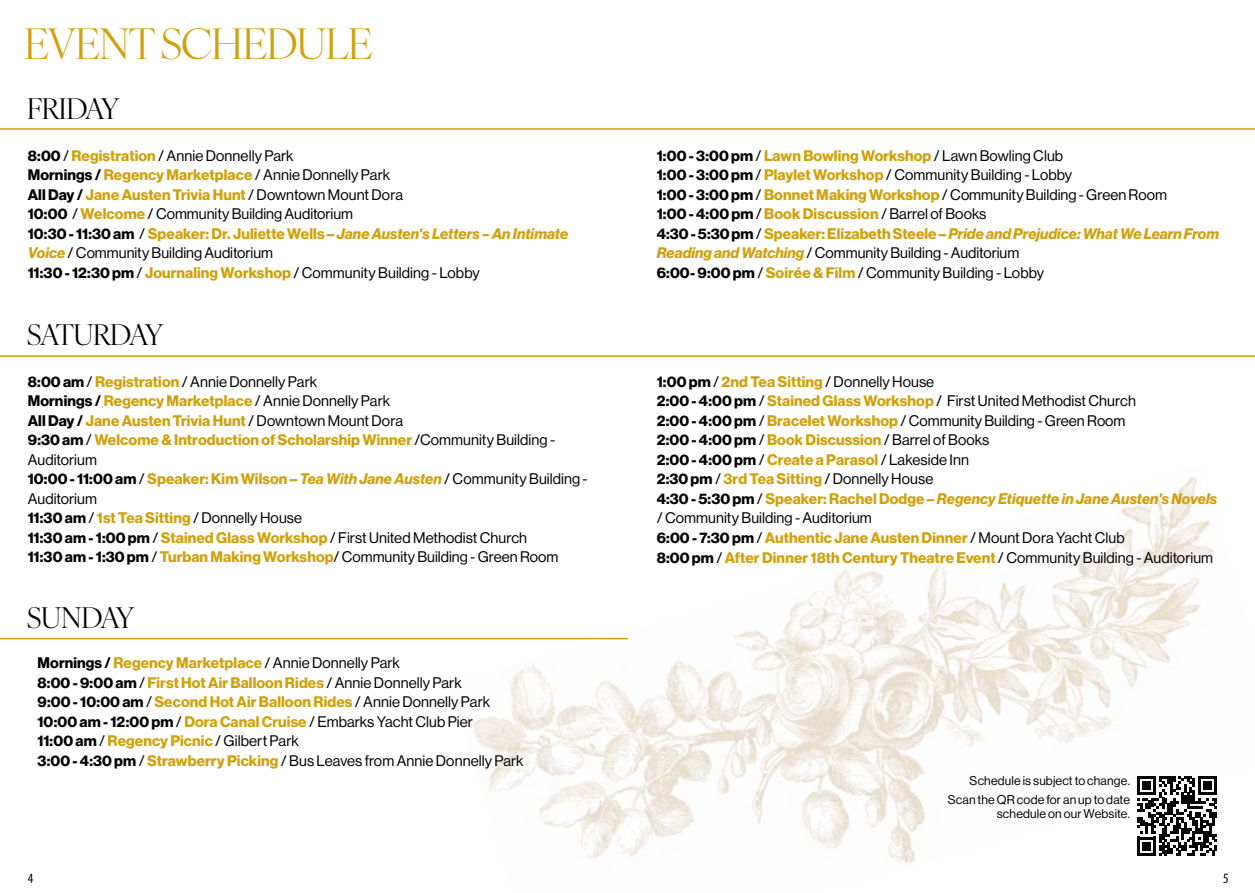
<style>
.page{position:relative;width:1255px;height:893px;background:#fff}
.page>*{position:absolute;margin:0;border:0;box-sizing:border-box;transform-origin:0 0}
.t1{font:42px "Ivy Ora Display";letter-spacing:-.03em;color:#cfa10c}
.t2{font:28.5px "Ivy Ora Display";letter-spacing:-.03em;color:#000}
.t3{font:28.5px "Ivy Ora Display";letter-spacing:-.05em;color:#000}
.t4{font:15px/19.5px "N Haas Grotesk DS Pro 55 Rg";letter-spacing:.005em;color:#000}
.t5{font:15px/19.5px "N Haas Grotesk DS Pro 75 Bd";letter-spacing:.01em;color:#cfa10c}
.t6{font:15px "N Haas Grotesk DS Pro 76 Bd It";letter-spacing:.005em;color:#cfa10c}
.t7{font:condensed 14.25px "Myriad Pro";color:#000}
.t8{font:12.45px/19.4px "N Haas Grotesk DS Pro 55 Rg";letter-spacing:.015em;color:#000;text-align:right}
.s1{font-family:"N Haas Grotesk DS Pro 75 Bd"}
.s2{font-family:"N Haas Grotesk DS Pro 75 Bd";color:#cfa10c}
.s3{color:#000}
.s4{font-family:"N Haas Grotesk DS Pro 55 Rg";color:#000}
.s5{font-family:"N Haas Grotesk DS Pro 75 Bd";color:#000}
.s6{font-family:"N Haas Grotesk DS Pro 76 Bd It";color:#cfa10c}
</style>
<div class="page">
<img style="left:450px;top:477px;width:764px;height:387px">
<svg style="left:1136px;top:776px;width:81px;height:80px"></svg>
<hr style="left:0;top:128px;width:1254px;height:2px;background:#cfa10c">
<hr style="left:0;top:355px;width:1254px;height:2px;background:#cfa10c">
<hr style="left:0;top:638px;width:628px;height:1px;background:#cfa10c">
<h1 class="t1" style="left:24px;top:12px;width:350px">EVENT SCHEDULE</h1>
<h2 class="t2" style="left:27px;top:87px;width:94px">FRIDAY</h2>
<p class="t4" style="left:28px;top:146px;width:267px"><span class="s1">8:00</span> / <span class="s2">Registration</span> / Annie Donnelly Park</p>
<p class="t5" style="left:28px;top:165px;width:377px"><span class="s3">Mornings /</span> Regency Marketplace <span class="s4">/ Annie Donnelly Park<br></span><span class="s3">All Day /</span> Jane Austen Trivia Hunt <span class="s4">/ Downtown Mount Dora</span></p>
<p class="t4" style="left:28px;top:204px;width:327px"><span class="s1">10:00</span> / <span class="s2">Welcome</span> / Community Building Auditorium</p>
<p class="t6" style="left:28px;top:225px;width:542px"><span class="s5">10:30 - 11:30 am</span> <span class="s4">/</span> <span class="s1">Speaker: Dr. Juliette Wells –</span> Jane Austen's Letters – An Intimate</p>
<p class="t4" style="left:28px;top:243px;width:453px"><span class="s6">Voice</span> / Community Building Auditorium<br><span class="s1">11:30 - 12:30 pm</span> / <span class="s2">Journaling Workshop</span> / Community Building - Lobby</p>
<h2 class="t3" style="left:27px;top:313px;width:138px">SATURDAY</h2>
<p class="t4" style="left:28px;top:372px;width:291px"><span class="s1">8:00 am</span> / <span class="s2">Registration</span> / Annie Donnelly Park</p>
<p class="t5" style="left:28px;top:391px;width:529px"><span class="s3">Mornings /</span> Regency Marketplace <span class="s4">/ Annie Donnelly Park<br></span><span class="s3">All Day /</span> Jane Austen Trivia Hunt <span class="s4">/ Downtown Mount Dora<br></span><span class="s3">9:30 am</span> <span class="s4">/</span> Welcome &amp; Introduction of Scholarship Winner <span class="s4">/Community Building -</span></p>
<p class="t4" style="left:28px;top:450px;width:561px">Auditorium<br><span class="s1">10:00 - 11:00 am</span> / <span class="s2">Speaker: Kim Wilson –</span> <span class="s6">Tea With Jane Austen</span> / Community Building - Auditorium<br><span class="s1">11:30 am</span> / <span class="s2">1st Tea Sitting</span> / Donnelly House<br><span class="s1">11:30 am - 1:00 pm</span> / <span class="s2">Stained Glass Workshop</span> / First United Methodist Church<br><span class="s1">11:30 am - 1:30 pm</span> / <span class="s2">Turban Making Workshop</span>/ Community Building - Green Room</p>
<h2 class="t2" style="left:27px;top:596px;width:109px">SUNDAY</h2>
<p class="t5" style="left:37px;top:653px;width:454px"><span class="s3">Mornings /</span> Regency Marketplace <span class="s4">/ Annie Donnelly Park<br></span><span class="s3">8:00 - 9:00 am</span> <span class="s4">/</span> First Hot Air Balloon Rides <span class="s4">/ Annie Donnelly Park<br></span><span class="s3">9:00 - 10:00 am</span> <span class="s4">/</span> Second Hot Air Balloon Rides <span class="s4">/ Annie Donnelly Park</span></p>
<p class="t4" style="left:37px;top:712px;width:487px"><span class="s1">10:00 am - 12:00 pm</span> / <span class="s2">Dora Canal Cruise</span> / Embarks Yacht Club Pier<br><span class="s1">11:00 am</span> / <span class="s2">Regency Picnic</span> / Gilbert Park<br><span class="s1">3:00 - 4:30 pm</span> / <span class="s2">Strawberry Picking</span> / Bus Leaves from Annie Donnelly Park</p>
<p class="t5" style="left:656px;top:146px;width:408px"><span class="s3">1:00 - 3:00 pm</span> <span class="s4">/</span> Lawn Bowling Workshop <span class="s4">/ Lawn Bowling Club</span></p>
<p class="t4" style="left:656px;top:165px;width:512px"><span class="s1">1:00 - 3:00 pm</span> / <span class="s2">Playlet Workshop</span> / Community Building - Lobby<br><span class="s1">1:00 - 3:00 pm</span> / <span class="s2">Bonnet Making Workshop</span> / Community Building - Green Room<br><span class="s1">1:00 - 4:00 pm</span> / <span class="s2">Book Discussion</span> / Barrel of Books</p>
<p class="t6" style="left:656px;top:225px;width:564px"><span class="s5">4:30 - 5:30 pm</span> <span class="s4">/</span> <span class="s1">Speaker: Elizabeth Steele –</span> Pride and Prejudice: What We Learn From</p>
<p class="t4" style="left:656px;top:243px;width:389px"><span class="s6">Reading and Watching</span> / Community Building - Auditorium<br><span class="s1">6:00- 9:00 pm</span> / <span class="s2">Soirée &amp; Film</span> / Community Building - Lobby</p>
<p class="t4" style="left:656px;top:372px;width:480px"><span class="s1">1:00 pm</span> / <span class="s2">2nd Tea Sitting</span> / Donnelly House<br><span class="s1">2:00 - 4:00 pm</span> / <span class="s2">Stained Glass Workshop</span> / First United Methodist Church <span class="s1">2:00 - 4:00 pm</span> / <span class="s2">Bracelet Workshop</span> / Community Building - Green Room <span class="s1">2:00 - 4:00 pm</span> / <span class="s2">Book Discussion</span> / Barrel of Books</p>
<p class="t5" style="left:656px;top:450px;width:314px"><span class="s3">2:00 - 4:00 pm</span> <span class="s4">/</span> Create a Parasol <span class="s4">/ Lakeside Inn</span></p>
<p class="t4" style="left:656px;top:469px;width:278px"><span class="s1">2:30 pm</span> / <span class="s2">3rd Tea Sitting</span> / Donnelly House</p>
<p class="t6" style="left:656px;top:490px;width:562px"><span class="s5">4:30 - 5:30 pm</span> <span class="s4">/</span> <span class="s1">Speaker: Rachel Dodge –</span> Regency Etiquette in Jane Austen's Novels</p>
<p class="t4" style="left:656px;top:508px;width:217px">/ Community Building - Auditorium</p>
<p class="t5" style="left:656px;top:527px;width:558px;line-height:20.2px"><span class="s3">6:00 - 7:30 pm</span> <span class="s4">/</span> Authentic Jane Austen Dinner <span class="s4">/ Mount Dora Yacht Club<br></span><span class="s3">8:00 pm</span> <span class="s4">/</span> After Dinner 18th Century Theatre Event <span class="s4">/ Community Building - Auditorium</span></p>
<p class="t8" style="left:947px;top:771px;width:184px">Schedule is subject to change.<br>Scan the QR code for an up to date</p>
<p class="t8" style="left:996px;top:804px;width:135px">schedule on our Website.</p>
<p class="t7" style="left:28px;top:869px;width:7px">4</p>
<p class="t7" style="left:1222px;top:869px;width:7px">5</p>
</div>
